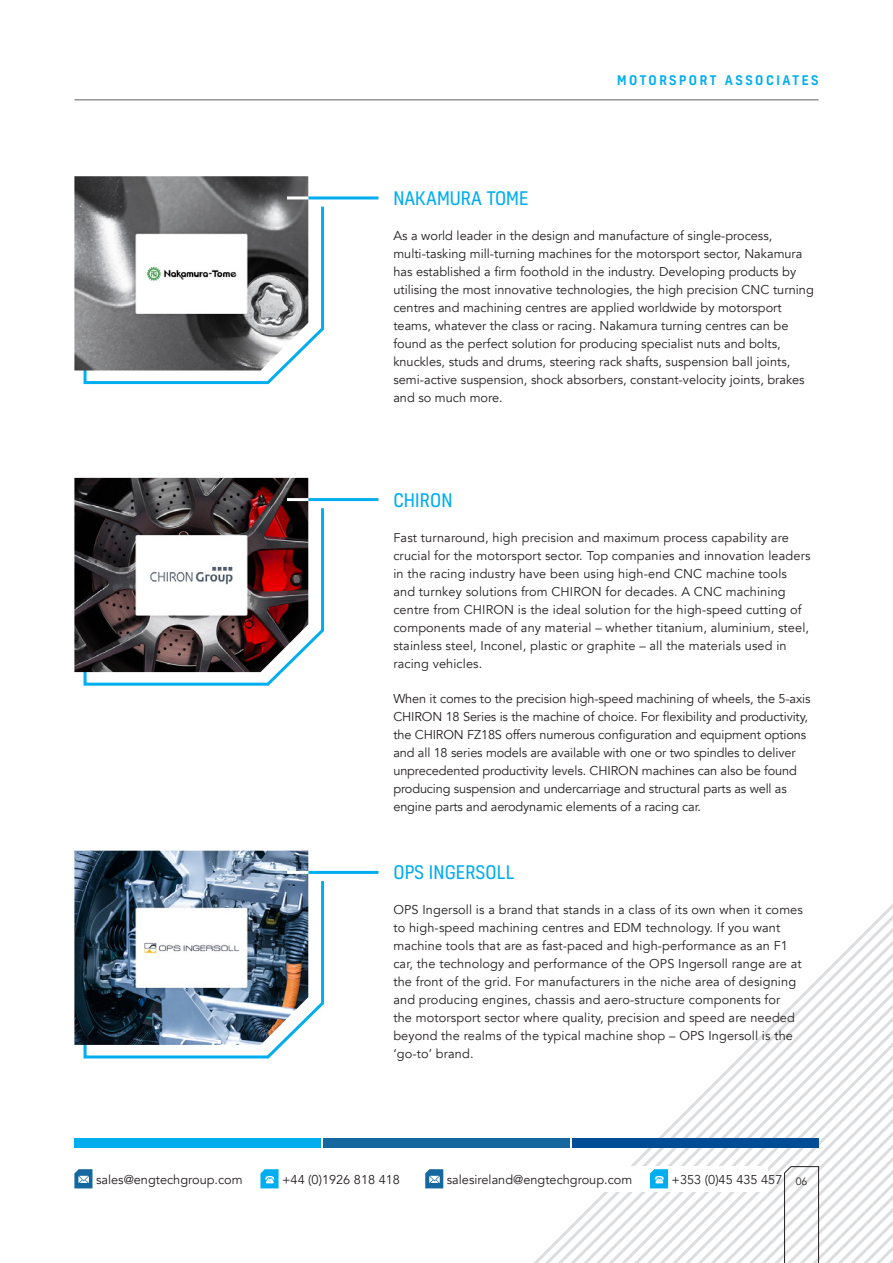
<style>
.page{position:relative;width:893px;height:1263px;background:#fff}
.page>*{position:absolute;margin:0;border:0;box-sizing:border-box;transform-origin:0 0}
.t1{font:18px "Kelson";letter-spacing:.01em;color:#00aeef}
.t2{font:12.75px/18px "Avenir";color:#231f20}
.t3{font:500 12.75px "Kelson";letter-spacing:.2em;color:#00aeef}
.s1{font-size:10.5px}
</style>
<div class="page">
<svg style="left:534px;top:904px;width:359px;height:359px"></svg>
<div style="left:323px;top:1138px;width:247px;height:10px;background:#1567a0"></div>
<div style="left:74px;top:1138px;width:247px;height:10px;background:#00aeef"></div>
<div style="left:572px;top:1138px;width:247px;height:10px;background:#014d95"></div>
<svg style="left:784px;top:1165px;width:35px;height:98px"></svg>
<div style="left:594px;top:1166px;width:174px;height:26px;background:#fff"></div>
<svg style="left:74px;top:1169px;width:18px;height:19px"></svg>
<svg style="left:260px;top:1169px;width:19px;height:19px"></svg>
<svg style="left:425px;top:1169px;width:18px;height:19px"></svg>
<svg style="left:650px;top:1169px;width:18px;height:19px"></svg>
<hr style="left:74px;top:99px;width:745px;height:2px;background:#939598">
<svg style="left:82px;top:505px;width:243px;height:181px"></svg>
<svg style="left:83px;top:878px;width:242px;height:181px"></svg>
<img style="left:74px;top:478px;width:234px;height:194px">
<img style="left:74px;top:851px;width:234px;height:194px">
<hr style="left:308px;top:498px;width:70px;height:3px;background:#00aeef">
<hr style="left:308px;top:871px;width:70px;height:3px;background:#00aeef">
<hr style="left:287px;top:498px;width:21px;height:3px;background:#fff">
<hr style="left:287px;top:871px;width:21px;height:3px;background:#fff">
<svg style="left:82px;top:204px;width:243px;height:181px"></svg>
<img style="left:74px;top:176px;width:234px;height:194px">
<hr style="left:308px;top:196px;width:70px;height:3px;background:#00aeef">
<hr style="left:287px;top:196px;width:21px;height:3px;background:#fff">
<p class="t3" style="left:617px;top:71px;width:203px">MOTORSPORT ASSOCIATES</p>
<p class="t1" style="left:393px;top:186px;width:137px">NAKAMURA TOME</p>
<p class="t2" style="left:393px;top:227px;width:422px">As a world leader in the design and manufacture of single-process, multi-tasking mill-turning machines for the motorsport sector, Nakamura has established a firm foothold in the industry. Developing products by utilising the most innovative technologies, the high precision CNC turning centres and machining centres are applied worldwide by motorsport teams, whatever the class or racing. Nakamura turning centres can be found as the perfect solution for producing specialist nuts and bolts, knuckles, studs and drums, steering rack shafts, suspension ball joints, semi-active suspension, shock absorbers, constant-velocity joints, brakes and so much more.</p>
<p class="t1" style="left:393px;top:488px;width:61px">CHIRON</p>
<p class="t2" style="left:393px;top:528px;width:419px">Fast turnaround, high precision and maximum process capability are crucial for the motorsport sector. Top companies and innovation leaders in the racing industry have been using high-end CNC machine tools and turnkey solutions from CHIRON for decades. A CNC machining centre from CHIRON is the ideal solution for the high-speed cutting of components made of any material – whether titanium, aluminium, steel, stainless steel, Inconel, plastic or graphite – all the materials used in racing vehicles.</p>
<p class="t2" style="left:393px;top:689px;width:419px">When it comes to the precision high-speed machining of wheels, the 5-axis CHIRON 18 Series is the machine of choice. For flexibility and productivity, the CHIRON FZ18S offers numerous configuration and equipment options and all 18 series models are available with one or two spindles to deliver unprecedented productivity levels. CHIRON machines can also be found producing suspension and undercarriage and structural parts as well as engine parts and aerodynamic elements of a racing car.</p>
<p class="t1" style="left:393px;top:861px;width:123px">OPS INGERSOLL</p>
<p class="t2" style="left:393px;top:901px;width:411px">OPS Ingersoll is a brand that stands in a class of its own when it comes to high-speed machining centres and EDM technology. If you want machine tools that are as fast-paced and high-performance as an F1 car, the technology and performance of the OPS Ingersoll range are at the front of the grid. For manufacturers in the niche area of designing and producing engines, chassis and aero-structure components for<br>the motorsport sector where quality, precision and speed are needed beyond the realms of the typical machine shop – OPS Ingersoll is the ‘go-to’ brand.</p>
<p class="t2" style="left:96px;top:1171px;width:148px">sales@engtechgroup.com</p>
<p class="t2" style="left:282px;top:1171px;width:119px">+44 (0)1926 818 418</p>
<p class="t2" style="left:447px;top:1171px;width:187px">salesireland@engtechgroup.com</p>
<p class="t2" style="left:672px;top:1171px;width:137px">+353 (0)45 435 457 <span class="s1">06</span></p>
</div>
